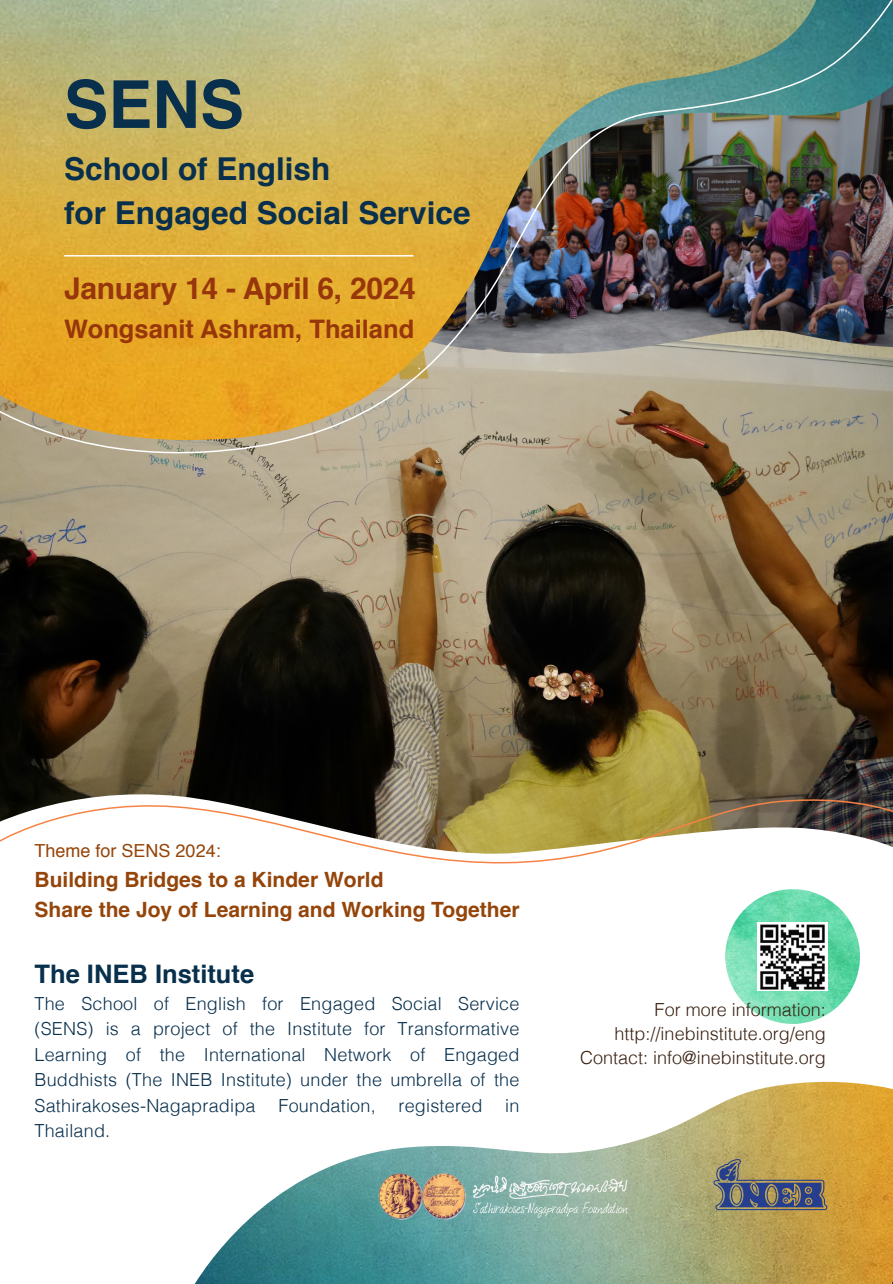
<style>
.page{position:relative;width:893px;height:1284px;background:#fff}
.page>*{position:absolute;margin:0;border:0;box-sizing:border-box;transform-origin:0 0}
.t1{font:700 66px "Helvetica";color:#082f4c}
.t2{font:700 31.5px "Helvetica";color:#082f4c}
.t3{font:700 30px "Helvetica";letter-spacing:-.01em;color:#97360b}
.t4{font:700 25.5px "Helvetica";color:#97360b}
.t5{font:700 25.5px "Helvetica";color:#082f4c}
.t6{font:700 21px/30px "Helvetica";color:#95450a}
.t7{font:300 18px/25.5px "Helvetica";letter-spacing:.01em;color:#082f4c;text-align:justify}
.t8{font:300 18px "Helvetica";color:#3a2111}
.t9{font:18px "Helvetica";color:#95450a}
</style>
<div class="page">
<img style="left:0;top:460px;width:893px;height:323px">
<svg style="left:0;top:783px;width:893px;height:241px"></svg>
<img style="left:195px;top:1081px;width:698px;height:202px">
<img style="left:725px;top:889px;width:135px;height:134px;border-radius:67px">
<svg style="left:713px;top:1158px;width:114px;height:52px;background:#847c69"></svg>
<img style="left:370px;top:1163px;width:270px;height:69px">
<img style="left:758px;top:922px;width:69px;height:68px">
<img style="left:0;top:0;width:893px;height:460px">
<svg style="left:0;top:792px;width:893px;height:72px"></svg>
<p class="t1" style="left:64px;top:51px;width:181px">SENS</p>
<p class="t2" style="left:64px;top:144px;width:268px">School of English</p>
<p class="t2" style="left:64px;top:187px;width:408px">for Engaged Social Service</p>
<p class="t3" style="left:64px;top:264px;width:353px">January 14 - April 6, 2024</p>
<p class="t4" style="left:64px;top:308px;width:351px">Wongsanit Ashram, Thailand</p>
<p class="t9" style="left:35px;top:836px;width:188px">Theme for SENS 2024:</p>
<p class="t6" style="left:35px;top:864px;width:486px">Building Bridges to a Kinder World<br>Share the Joy of Learning and Working Together</p>
<p class="t5" style="left:35px;top:953px;width:221px">The INEB Institute</p>
<p class="t7" style="left:35px;top:989px;width:486px">The School of English for Engaged Social Service (SENS) is a project of the Institute for Transformative Learning of the International Network of Engaged Buddhists (The INEB Institute) under the umbrella of the Sathirakoses-Nagapradipa</p>
<p class="t7" style="left:278px;top:1091px;width:99px">Foundation,</p>
<p class="t7" style="left:398px;top:1091px;width:85px">registered</p>
<p class="t7" style="left:505px;top:1091px;width:16px">in</p>
<p class="t7" style="left:35px;top:1116px;width:77px">Thailand.</p>
<p class="t8" style="left:654px;top:994px;width:173px">For more information:</p>
<p class="t8" style="left:614px;top:1018px;width:213px">http://inebinstitute.org/eng</p>
<p class="t8" style="left:580px;top:1042px;width:247px">Contact: info@inebinstitute.org</p>
</div>
